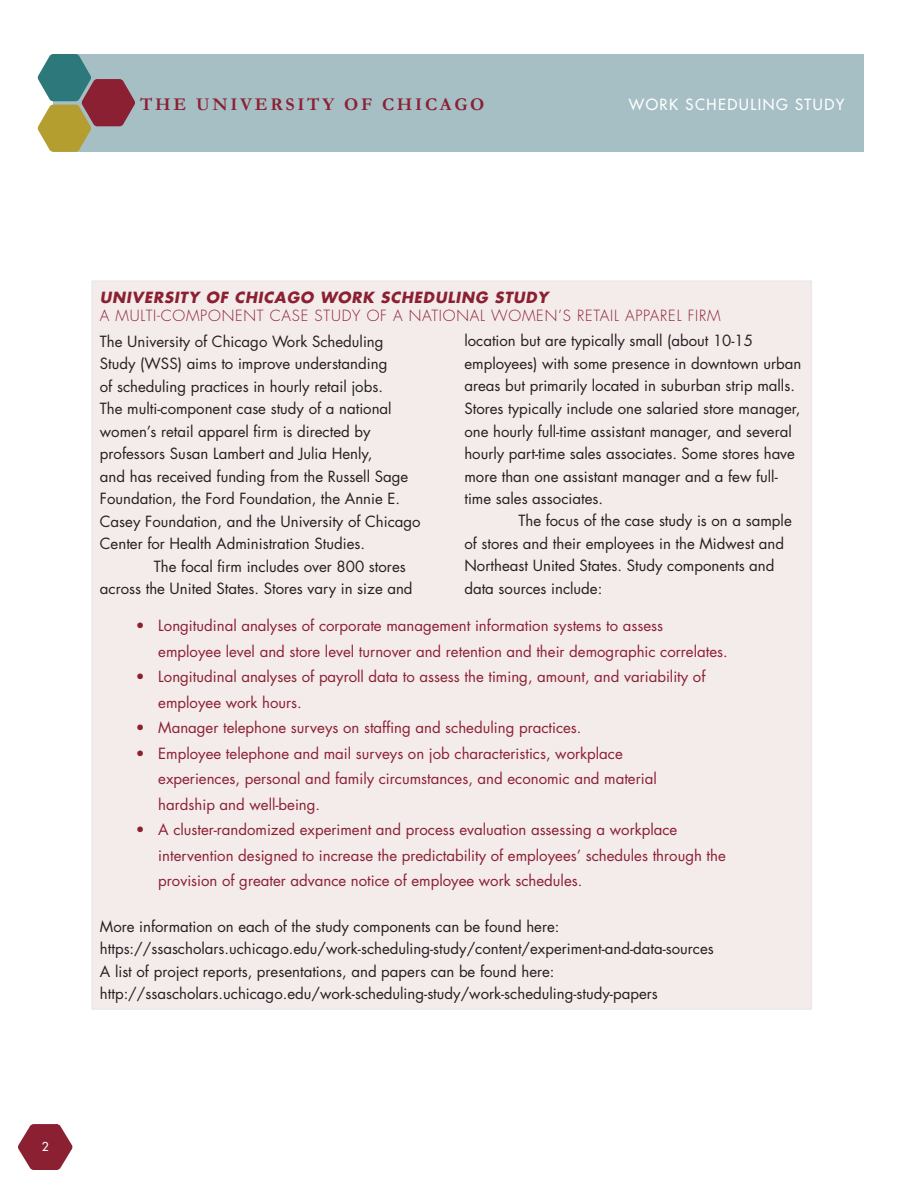
<style>
.page{position:relative;width:918px;height:1188px;background:#fff}
.page>*{position:absolute;margin:0;border:0;box-sizing:border-box;transform-origin:0 0}
.t1{font:700 18px "Garamond";letter-spacing:.15em;color:#8b2032}
.copy1{font:15px/22.5px "Futura";color:#231f20}
.t2{font:15px/25.5px "Futura";color:#8b2032}
.subheadercopy{font:300 15px "Futura";letter-spacing:.05em;color:#8b2032}
.headercopy{font:italic 700 15px "Futura";letter-spacing:.05em;color:#8b2032}
.t3{font:15px "Futura";letter-spacing:.1em;color:#fff}
.pagenumbers{font:12px "Futura";color:#fff}
</style>
<div class="page">
<div style="left:54px;top:54px;width:810px;height:98px;background:#a6bfc5"></div>
<svg style="left:38px;top:54px;width:97px;height:98px"></svg>
<svg style="left:18px;top:1124px;width:54px;height:46px"></svg>
<div style="left:92px;top:281px;width:719px;height:728px;background:#f4ebeb"></div>
<p class="t1" style="left:140px;top:94px;width:346px">THE UNIVERSITY OF CHICAGO</p>
<p class="t3" style="left:629px;top:95px;width:217px">WORK SCHEDULING STUDY</p>
<p class="headercopy" style="left:100px;top:287px;width:450px">UNIVERSITY OF CHICAGO WORK SCHEDULING STUDY</p>
<p class="subheadercopy" style="left:100px;top:306px;width:622px">A MULTI-COMPONENT CASE STUDY OF A NATIONAL WOMEN’S RETAIL APPAREL FIRM</p>
<p class="copy1" style="left:100px;top:330px;width:285px">The University of Chicago Work Scheduling</p>
<p class="copy1" style="left:100px;top:352px;width:289px">Study (WSS) aims to improve understanding</p>
<p class="copy1" style="left:100px;top:375px;width:285px">of scheduling practices in hourly retail jobs.</p>
<p class="copy1" style="left:100px;top:397px;width:293px">The multi-component case study of a national women’s retail apparel firm is directed by professors Susan Lambert and Julia Henly,</p>
<p class="copy1" style="left:100px;top:465px;width:322px">and has received funding from the Russell Sage Foundation, the Ford Foundation, the Annie E.<br>Casey Foundation, and the University of Chicago Center for Health Administration Studies.</p>
<p class="copy1" style="left:100px;top:555px;width:314px;text-indent:54px">The focal firm includes over 800 stores across the United States. Stores vary in size and</p>
<p class="copy1" style="left:464px;top:330px;width:338px">location but are typically small (about 10-15 employees) with some presence in downtown urban areas but primarily located in suburban strip malls.<br>Stores typically include one salaried store manager, one hourly full-time assistant manager, and several hourly part-time sales associates. Some stores have more than one assistant manager and a few full&shy;time sales associates.</p>
<p class="copy1" style="left:464px;top:510px;width:329px;text-indent:54px">The focus of the case study is on a sample of stores and their employees in the Midwest and Northeast United States. Study components and data sources include:</p>
<p class="t2" style="left:158px;top:613px;width:571px;text-indent:-22px">• Longitudinal analyses of corporate management information systems to assess employee level and store level turnover and retention and their demographic correlates.</p>
<p class="t2" style="left:158px;top:664px;width:549px;text-indent:-22px">• Longitudinal analyses of payroll data to assess the timing, amount, and variability of employee work hours.</p>
<p class="t2" style="left:136px;top:715px;width:447px">• Manager telephone surveys on staffing and scheduling practices.</p>
<p class="t2" style="left:158px;top:741px;width:500px;text-indent:-22px">• Employee telephone and mail surveys on job characteristics, workplace experiences, personal and family circumstances, and economic and material hardship and well-being.</p>
<p class="t2" style="left:158px;top:817px;width:569px;text-indent:-22px">• A cluster-randomized experiment and process evaluation assessing a workplace intervention designed to increase the predictability of employees’ schedules through the provision of greater advance notice of employee work schedules.</p>
<p class="copy1" style="left:100px;top:915px;width:461px">More information on each of the study components can be found here:</p>
<p class="copy1" style="left:100px;top:937px;width:615px">https://ssascholars.uchicago.edu/work-scheduling-study/content/experiment-and-data-sources</p>
<p class="copy1" style="left:100px;top:960px;width:456px">A list of project reports, presentations, and papers can be found here:</p>
<p class="copy1" style="left:100px;top:982px;width:559px">http://ssascholars.uchicago.edu/work-scheduling-study/work-scheduling-study-papers</p>
<p class="pagenumbers" style="left:42px;top:1139px;width:8px">2</p>
</div>
